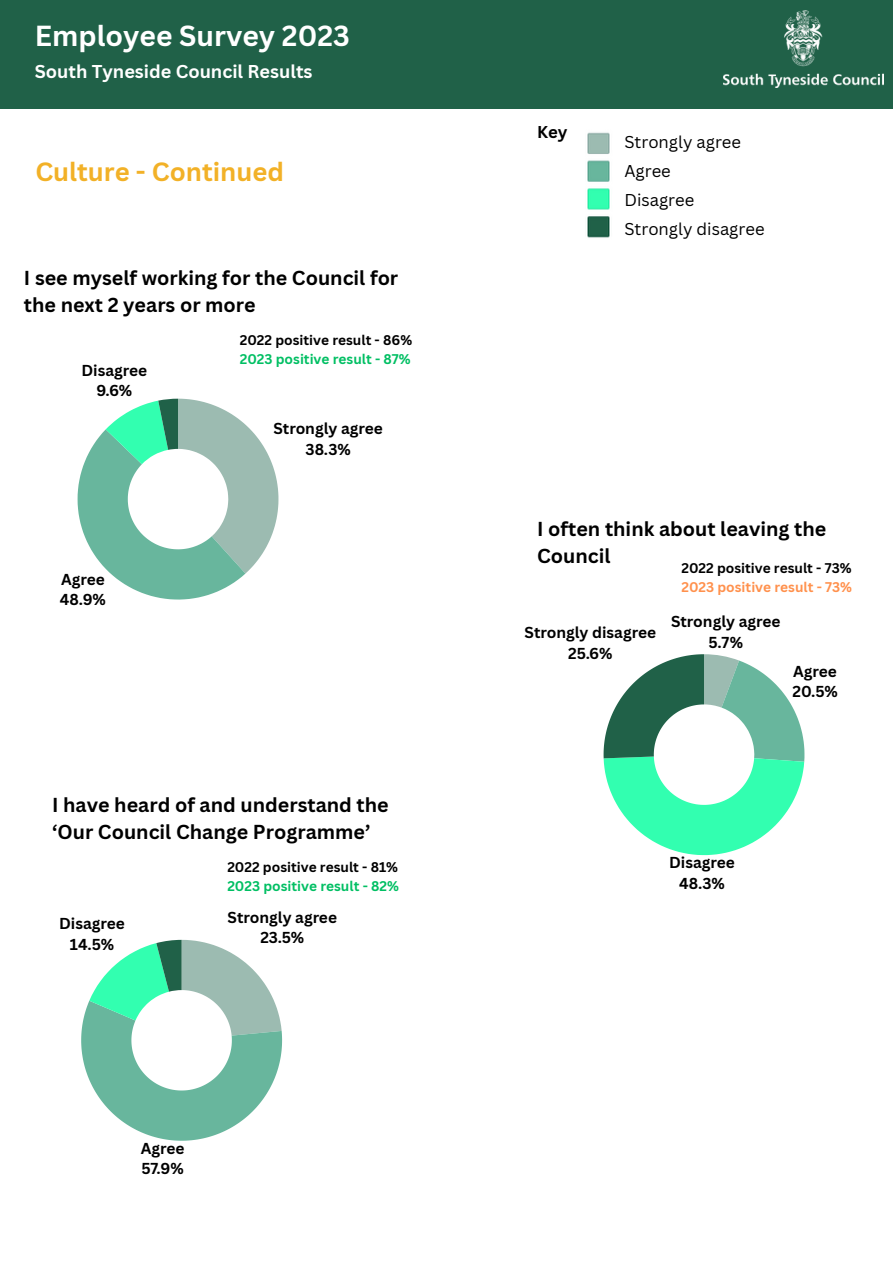
<style>
.page{position:relative;width:893px;height:1264px;background:#fff}
.page>*{position:absolute;margin:0;border:0;box-sizing:border-box;transform-origin:0 0}
.t1{font:700 28.2px "Canva Sans";color:#fff}
.t2{font:700 25.65px "Canva Sans";color:#f2b127}
.t3{font:700 19.65px/27px "Canva Sans";color:#000}
.t4{font:700 18.15px "Canva Sans";color:#fff}
.t5{font:16.65px "Canva Sans";color:#000}
.t6{font:700 16.65px "Canva Sans";color:#000}
.t7{font:700 15.45px "Canva Sans";color:#000}
.t8{font:700 13.65px "Canva Sans";color:#000}
.t9{font:700 13.65px "Canva Sans";color:#00bf63}
.t10{font:700 13.65px "Canva Sans";color:#ff914d}
</style>
<div class="page">
<div style="left:0;top:0;width:892px;height:109px;background:#206148"></div>
<img style="left:723px;top:10px;width:160px;height:78px">
<svg style="left:78px;top:398px;width:200px;height:201px"></svg>
<img style="left:587px;top:132px;width:23px;height:106px">
<svg style="left:603px;top:654px;width:201px;height:201px"></svg>
<svg style="left:81px;top:939px;width:201px;height:201px"></svg>
<p class="t1" style="left:35px;top:16px;width:316px">Employee Survey 2023</p>
<p class="t4" style="left:35px;top:59px;width:279px">South Tyneside Council Results</p>
<p class="t2" style="left:35px;top:153px;width:250px">Culture - Continued</p>
<p class="t3" style="left:24px;top:264px;width:376px">I see myself working for the Council for the next 2 years or more</p>
<p class="t7" style="left:81px;top:359px;width:67px">Disagree</p>
<p class="t7" style="left:96px;top:380px;width:37px">9.6%</p>
<p class="t7" style="left:61px;top:568px;width:45px">Agree</p>
<p class="t7" style="left:60px;top:588px;width:48px">48.9%</p>
<p class="t8" style="left:240px;top:330px;width:174px">2022 positive result - 86%</p>
<p class="t9" style="left:240px;top:349px;width:172px">2023 positive result - 87%</p>
<p class="t7" style="left:273px;top:418px;width:111px">Strongly agree</p>
<p class="t7" style="left:305px;top:438px;width:47px">38.3%</p>
<p class="t3" style="left:52px;top:791px;width:338px">I have heard of and understand the ‘Our Council Change Programme’</p>
<p class="t7" style="left:59px;top:912px;width:67px">Disagree</p>
<p class="t7" style="left:70px;top:933px;width:46px">14.5%</p>
<p class="t8" style="left:227px;top:857px;width:172px">2022 positive result - 81%</p>
<p class="t9" style="left:227px;top:876px;width:173px">2023 positive result - 82%</p>
<p class="t7" style="left:227px;top:906px;width:111px">Strongly agree</p>
<p class="t7" style="left:260px;top:926px;width:45px">23.5%</p>
<p class="t7" style="left:141px;top:1137px;width:45px">Agree</p>
<p class="t7" style="left:142px;top:1157px;width:44px">57.9%</p>
<p class="t6" style="left:537px;top:120px;width:32px">Key</p>
<p class="t5" style="left:624px;top:130px;width:118px">Strongly agree</p>
<p class="t5" style="left:624px;top:159px;width:48px">Agree</p>
<p class="t5" style="left:624px;top:188px;width:71px">Disagree</p>
<p class="t5" style="left:624px;top:217px;width:142px">Strongly disagree</p>
<p class="t3" style="left:537px;top:514px;width:290px">I often think about leaving the<br>Council</p>
<p class="t8" style="left:681px;top:558px;width:172px">2022 positive result - 73%</p>
<p class="t10" style="left:681px;top:577px;width:172px">2023 positive result - 73%</p>
<p class="t7" style="left:524px;top:621px;width:133px">Strongly disagree</p>
<p class="t7" style="left:568px;top:642px;width:46px">25.6%</p>
<p class="t7" style="left:671px;top:610px;width:111px">Strongly agree</p>
<p class="t7" style="left:708px;top:631px;width:36px">5.7%</p>
<p class="t7" style="left:793px;top:660px;width:45px">Agree</p>
<p class="t7" style="left:792px;top:680px;width:47px">20.5%</p>
<p class="t7" style="left:669px;top:851px;width:67px">Disagree</p>
<p class="t7" style="left:679px;top:872px;width:47px">48.3%</p>
</div>
